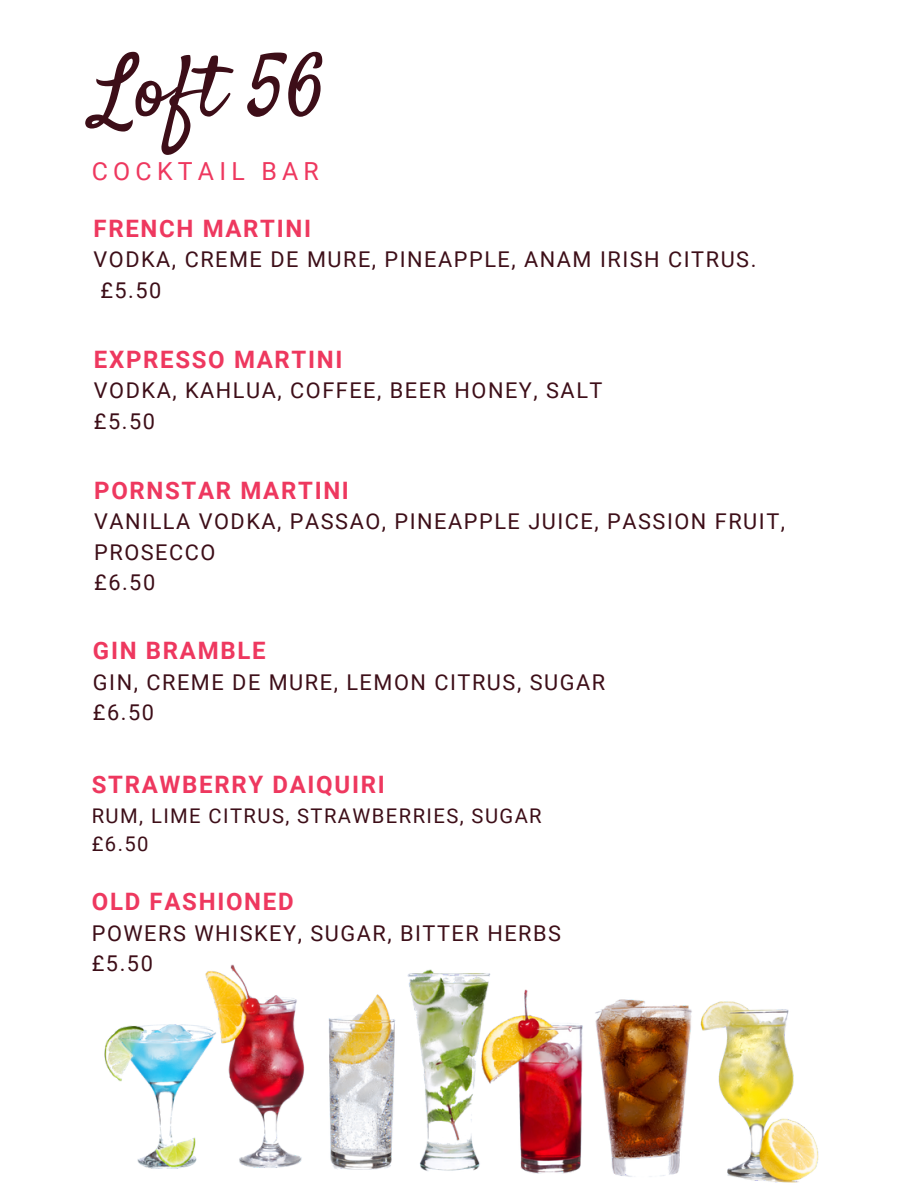
<style>
.page{position:relative;width:918px;height:1188px;background:#fff}
.page>*{position:absolute;margin:0;border:0;box-sizing:border-box;transform-origin:0 0}
.t1{font:85.65px "Satisfy";color:#3d0e18}
.t2{font:24.9px "Roboto";letter-spacing:.21em;color:#ee385f}
.t3{font:700 24px "Roboto";letter-spacing:.07em;color:#ee385f}
.t4{font:21.75px/30.3px "Roboto";letter-spacing:.07em;color:#3d0e18}
.t5{font:20.25px/28.2px "Roboto";letter-spacing:.07em;color:#3d0e18}
</style>
<div class="page">
<img style="left:104px;top:964px;width:715px;height:219px">
<h1 class="t1" style="left:94px;top:35px;width:234px">Loft 56</h1>
<p class="t2" style="left:92px;top:157px;width:229px">COCKTAIL BAR</p>
<p class="t3" style="left:94px;top:215px;width:219px">FRENCH MARTINI</p>
<p class="t4" style="left:100px;top:245px;width:658px;text-indent:-7px">VODKA, CREME DE MURE, PINEAPPLE, ANAM IRISH CITRUS. £5.50</p>
<p class="t3" style="left:94px;top:345px;width:250px">EXPRESSO MARTINI</p>
<p class="t4" style="left:94px;top:376px;width:510px">VODKA, KAHLUA, COFFEE, BEER HONEY, SALT £5.50</p>
<p class="t3" style="left:94px;top:477px;width:256px">PORNSTAR MARTINI</p>
<p class="t4" style="left:94px;top:507px;width:692px">VANILLA VODKA, PASSAO, PINEAPPLE JUICE, PASSION FRUIT,<br>PROSECCO<br>£6.50</p>
<p class="t3" style="left:93px;top:637px;width:174px">GIN BRAMBLE</p>
<p class="t4" style="left:93px;top:667px;width:514px">GIN, CREME DE MURE, LEMON CITRUS, SUGAR £6.50</p>
<p class="t3" style="left:92px;top:771px;width:294px">STRAWBERRY DAIQUIRI</p>
<p class="t5" style="left:92px;top:802px;width:451px">RUM, LIME CITRUS, STRAWBERRIES, SUGAR £6.50</p>
<p class="t3" style="left:92px;top:888px;width:203px">OLD FASHIONED</p>
<p class="t4" style="left:92px;top:918px;width:471px">POWERS WHISKEY, SUGAR, BITTER HERBS £5.50</p>
</div>
